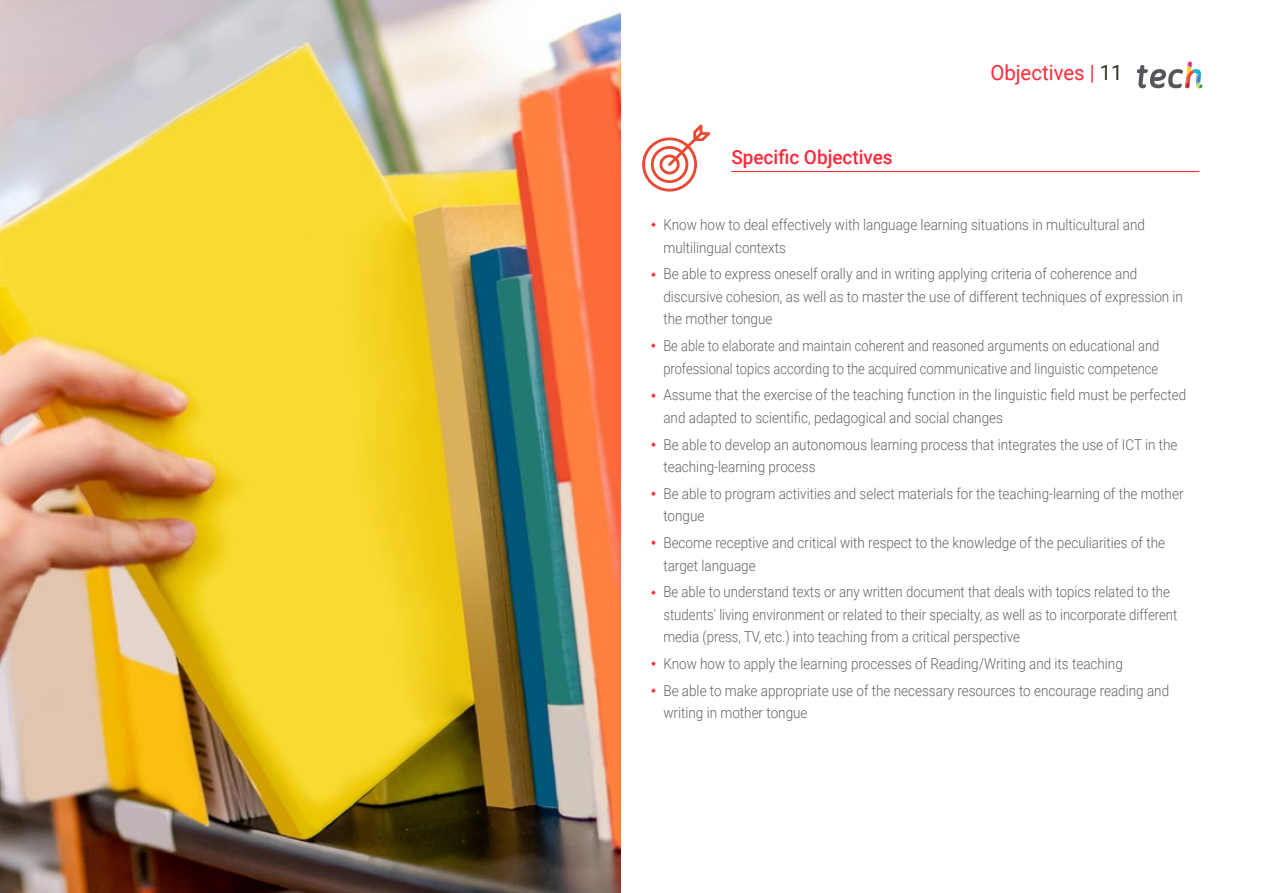
<style>
.page{position:relative;width:1263px;height:893px;background:#fff}
.page>*{position:absolute;margin:0;border:0;box-sizing:border-box;transform-origin:0 0}
.t1{font:21px "Roboto";color:#ff293a}
.t2{font:500 19.5px "Roboto";color:#ff293a}
.t3{font:300 15px/22.5px "Roboto";color:#61646a;scale:.9 1}
.t4{font:300 15px/22.5px "Roboto";color:#61646a;scale:.88 1}
.t5{font:300 15px/22.5px "Roboto";color:#61646a;scale:.86 1}
.s1{color:#312e20}
</style>
<div class="page">
<img style="left:0;top:0;width:621px;height:893px">
<svg style="left:642px;top:124px;width:68px;height:68px"></svg>
<hr style="left:731px;top:171px;width:468px;height:1px;background:#ff293a">
<svg style="left:1137px;top:62px;width:65px;height:27px"></svg>
<h2 class="t2" style="left:731px;top:143px;width:163px">Specific Objectives</h2>
<h1 class="t1" style="left:990px;top:57px;width:134px">Objectives | <span class="s1">11</span></h1>
<p class="t3" style="left:663px;top:213px;width:537px">Know how to deal effectively with language learning situations in multicultural and multilingual contexts</p>
<p class="t3" style="left:663px;top:262px;width:579px">Be able to express oneself orally and in writing applying criteria of coherence and discursive cohesion, as well as to master the use of different techniques of expression in the mother tongue</p>
<p class="t5" style="left:663px;top:334px;width:578px">Be able to elaborate and maintain coherent and reasoned arguments on educational and professional topics according to the acquired communicative and linguistic competence</p>
<p class="t3" style="left:663px;top:383px;width:582px">Assume that the exercise of the teaching function in the linguistic field must be perfected and adapted to scientific, pedagogical and social changes</p>
<p class="t3" style="left:663px;top:432px;width:573px">Be able to develop an autonomous learning process that integrates the use of ICT in the teaching-learning process</p>
<p class="t3" style="left:663px;top:482px;width:579px">Be able to program activities and select materials for the teaching-learning of the mother tongue</p>
<p class="t3" style="left:663px;top:531px;width:559px">Become receptive and critical with respect to the knowledge of the peculiarities of the target language</p>
<p class="t4" style="left:663px;top:580px;width:586px">Be able to understand texts or any written document that deals with topics related to the students' living environment or related to their specialty, as well as to incorporate different media (press, TV, etc.) into teaching from a critical perspective</p>
<p class="t3" style="left:663px;top:650px;width:563px;line-height:26.7px">Know how to apply the learning processes of Reading/Writing and its teaching<br>Be able to make appropriate use of the necessary resources to encourage reading and</p>
<p class="t3" style="left:663px;top:701px;width:162px">writing in mother tongue</p>
</div>
